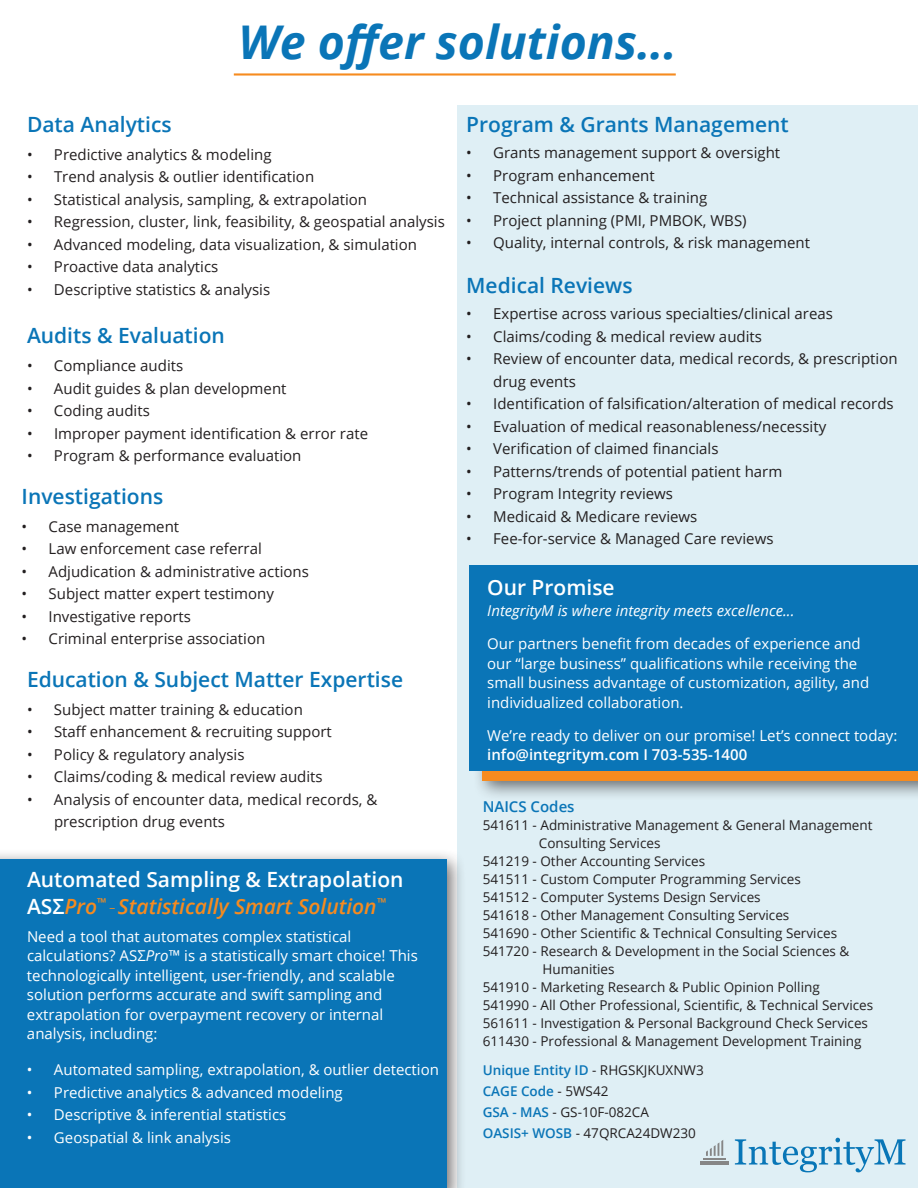
<style>
.page{position:relative;width:918px;height:1188px;background:#fff}
.page>*{position:absolute;margin:0;border:0;box-sizing:border-box;transform-origin:0 0}
.t1{font:italic 700 46.5px "Open Sans";color:#0a75b7}
.t2{font:600 21px "Open Sans";color:#0a75b7}
.t3{font:600 21px/27px "Open Sans";color:#fff}
.t4{font:15px/22.5px "Open Sans";color:#231f20}
.t5{font:15px/19.5px "Open Sans";color:#fff}
.t6{font:italic 15px "Open Sans";color:#fff}
.t7{font:600 15px "Open Sans";color:#fff}
.t8{font:600 15px "Open Sans";color:#0a75b7}
.t9{font:13.5px/21px "Open Sans";color:#231f20}
.s1{font-style:italic;color:#f68b1f}
.s2{font-style:italic}
.s3{font-weight:600;color:#0a75b7}
</style>
<div class="page">
<div style="left:458px;top:105px;width:460px;height:1083px;background:#dfeff5"></div>
<div style="left:472px;top:564px;width:446px;height:238px;background:#231f20;opacity:.64"></div>
<div style="left:483px;top:574px;width:435px;height:207px;background:#f68b1f"></div>
<div style="left:470px;top:566px;width:448px;height:205px;background:#0a75b7"></div>
<div style="left:0;top:849px;width:466px;height:339px;background:#231f20;opacity:.64"></div>
<div style="left:0;top:859px;width:446px;height:329px;background:#0a75b7"></div>
<svg style="left:735px;top:1138px;width:171px;height:34px"></svg>
<hr style="left:700px;top:1161px;width:29px;height:4px;background:#868686">
<hr style="left:704px;top:1158px;width:22px;height:2px;background:#868686">
<svg style="left:706px;top:1140px;width:17px;height:16px"></svg>
<hr style="left:234px;top:73px;width:442px;height:3px;background:#f68b1f">
<h1 class="t1" style="left:238px;top:9px;width:440px">We offer solutions...</h1>
<h2 class="t2" style="left:27px;top:116px;width:146px">Data Analytics</h2>
<p class="t4" style="left:27px;top:145px;width:246px">• Predictive analytics &amp; modeling</p>
<p class="t4" style="left:27px;top:167px;width:289px">• Trend analysis &amp; outlier identification</p>
<p class="t4" style="left:27px;top:190px;width:342px">• Statistical analysis, sampling, &amp; extrapolation</p>
<p class="t4" style="left:27px;top:212px;width:419px">• Regression, cluster, link, feasibility, &amp; geospatial analysis</p>
<p class="t4" style="left:27px;top:235px;width:392px">• Advanced modeling, data visualization, &amp; simulation</p>
<p class="t4" style="left:27px;top:257px;width:193px">• Proactive data analytics</p>
<p class="t4" style="left:27px;top:280px;width:245px">• Descriptive statistics &amp; analysis</p>
<h2 class="t2" style="left:27px;top:327px;width:199px">Audits &amp; Evaluation</h2>
<p class="t4" style="left:27px;top:356px;width:158px">• Compliance audits</p>
<p class="t4" style="left:27px;top:379px;width:261px">• Audit guides &amp; plan development</p>
<p class="t4" style="left:27px;top:401px;width:124px">• Coding audits</p>
<p class="t4" style="left:27px;top:424px;width:343px">• Improper payment identification &amp; error rate</p>
<p class="t4" style="left:27px;top:446px;width:276px">• Program &amp; performance evaluation</p>
<h2 class="t2" style="left:22px;top:488px;width:143px">Investigations</h2>
<p class="t4" style="left:22px;top:517px;width:159px">• Case management</p>
<p class="t4" style="left:22px;top:539px;width:242px">• Law enforcement case referral</p>
<p class="t4" style="left:22px;top:562px;width:289px">• Adjudication &amp; administrative actions</p>
<p class="t4" style="left:22px;top:584px;width:254px">• Subject matter expert testimony</p>
<p class="t4" style="left:22px;top:607px;width:171px">• Investigative reports</p>
<p class="t4" style="left:22px;top:629px;width:245px">• Criminal enterprise association</p>
<h2 class="t2" style="left:27px;top:671px;width:378px">Education &amp; Subject Matter Expertise</h2>
<p class="t4" style="left:27px;top:699px;width:277px">• Subject matter training &amp; education</p>
<p class="t4" style="left:27px;top:722px;width:306px">• Staff enhancement &amp; recruiting support</p>
<p class="t4" style="left:27px;top:744px;width:219px">• Policy &amp; regulatory analysis</p>
<p class="t4" style="left:27px;top:767px;width:297px">• Claims/coding &amp; medical review audits</p>
<p class="t4" style="left:54px;top:789px;width:325px;text-indent:-27px">• Analysis of encounter data, medical records, &amp; prescription drug events</p>
<h2 class="t3" style="left:27px;top:868px;width:378px">Automated Sampling &amp; Extrapolation<br>ASΣ<span class="s1">Pro</span><sup>™</sup> <sup>_</sup> <span class="s1">Statistically Smart Solution</span><sup>™</sup></h2>
<p class="t5" style="left:27px;top:928px;width:392px">Need a tool that automates complex statistical calculations? ASΣ<span class="s2">Pro</span>™ is a statistically smart choice! This technologically intelligent, user-friendly, and scalable solution performs accurate and swift sampling and extrapolation for overpayment recovery or internal analysis, including:</p>
<p class="t5" style="left:27px;top:1062px;width:414px">• Automated sampling, extrapolation, &amp; outlier detection</p>
<p class="t5" style="left:27px;top:1084px;width:317px">• Predictive analytics &amp; advanced modeling</p>
<p class="t5" style="left:27px;top:1107px;width:261px">• Descriptive &amp; inferential statistics</p>
<p class="t5" style="left:27px;top:1129px;width:205px">• Geospatial &amp; link analysis</p>
<h2 class="t2" style="left:466px;top:116px;width:324px">Program &amp; Grants Management</h2>
<p class="t4" style="left:466px;top:143px;width:315px">• Grants management support &amp; oversight</p>
<p class="t4" style="left:466px;top:166px;width:190px">• Program enhancement</p>
<p class="t4" style="left:466px;top:188px;width:242px">• Technical assistance &amp; training</p>
<p class="t4" style="left:466px;top:211px;width:282px">• Project planning (PMI, PMBOK, WBS)</p>
<p class="t4" style="left:466px;top:233px;width:345px">• Quality, internal controls, &amp; risk management</p>
<h2 class="t2" style="left:466px;top:277px;width:168px">Medical Reviews</h2>
<p class="t4" style="left:466px;top:304px;width:368px">• Expertise across various specialties/clinical areas</p>
<p class="t4" style="left:466px;top:327px;width:297px">• Claims/coding &amp; medical review audits</p>
<p class="t4" style="left:493px;top:349px;width:406px;text-indent:-27px">• Review of encounter data, medical records, &amp; prescription drug events</p>
<p class="t4" style="left:466px;top:394px;width:429px">• Identification of falsification/alteration of medical records</p>
<p class="t4" style="left:466px;top:417px;width:361px">• Evaluation of medical reasonableness/necessity</p>
<p class="t4" style="left:466px;top:439px;width:254px">• Verification of claimed financials</p>
<p class="t4" style="left:466px;top:462px;width:318px">• Patterns/trends of potential patient harm</p>
<p class="t4" style="left:466px;top:484px;width:208px">• Program Integrity reviews</p>
<p class="t4" style="left:466px;top:507px;width:233px">• Medicaid &amp; Medicare reviews</p>
<p class="t4" style="left:466px;top:529px;width:309px">• Fee-for-service &amp; Managed Care reviews</p>
<h2 class="t3" style="left:487px;top:576px;width:129px">Our Promise</h2>
<p class="t6" style="left:487px;top:605px;width:309px">IntegrityM is where integrity meets excellence...</p>
<p class="t5" style="left:487px;top:634px;width:383px">Our partners benefit from decades of experience and our “large business” qualifications while receiving the small business advantage of customization, agility, and individualized collaboration.</p>
<p class="t5" style="left:487px;top:727px;width:412px">We’re ready to deliver on our promise! Let’s connect today:</p>
<p class="t7" style="left:487px;top:749px;width:262px">info@integritym.com I 703-535-1400</p>
<p class="t8" style="left:483px;top:800px;width:93px">NAICS Codes</p>
<p class="t9" style="left:483px;top:816px;width:391px">541611 - Administrative Management &amp; General Management</p>
<p class="t9" style="left:539px;top:834px;width:123px">Consulting Services</p>
<p class="t9" style="left:483px;top:852px;width:224px">541219 - Other Accounting Services</p>
<p class="t9" style="left:483px;top:870px;width:320px">541511 - Custom Computer Programming Services</p>
<p class="t9" style="left:483px;top:888px;width:279px">541512 - Computer Systems Design Services</p>
<p class="t9" style="left:483px;top:906px;width:308px">541618 - Other Management Consulting Services</p>
<p class="t9" style="left:483px;top:922px;width:356px">541690 - Other Scientific &amp; Technical Consulting Services</p>
<p class="t9" style="left:483px;top:942px;width:368px">541720 - Research &amp; Development in the Social Sciences &amp;</p>
<p class="t9" style="left:542px;top:960px;width:74px">Humanities</p>
<p class="t9" style="left:483px;top:978px;width:339px">541910 - Marketing Research &amp; Public Opinion Polling</p>
<p class="t9" style="left:483px;top:994px;width:392px">541990 - All Other Professional, Scientific, &amp; Technical Services</p>
<p class="t9" style="left:483px;top:1014px;width:387px">561611 - Investigation &amp; Personal Background Check Services</p>
<p class="t9" style="left:483px;top:1032px;width:380px">611430 - Professional &amp; Management Development Training</p>
<p class="t9" style="left:483px;top:1061px;width:222px"><span class="s3">Unique Entity ID</span> - RHGSKJKUXNW3<br><span class="s3">CAGE Code</span> - 5WS42<br><span class="s3">GSA - MAS</span> - GS-10F-082CA<br><span class="s3">OASIS+ WOSB</span> - 47QRCA24DW230</p>
</div>
